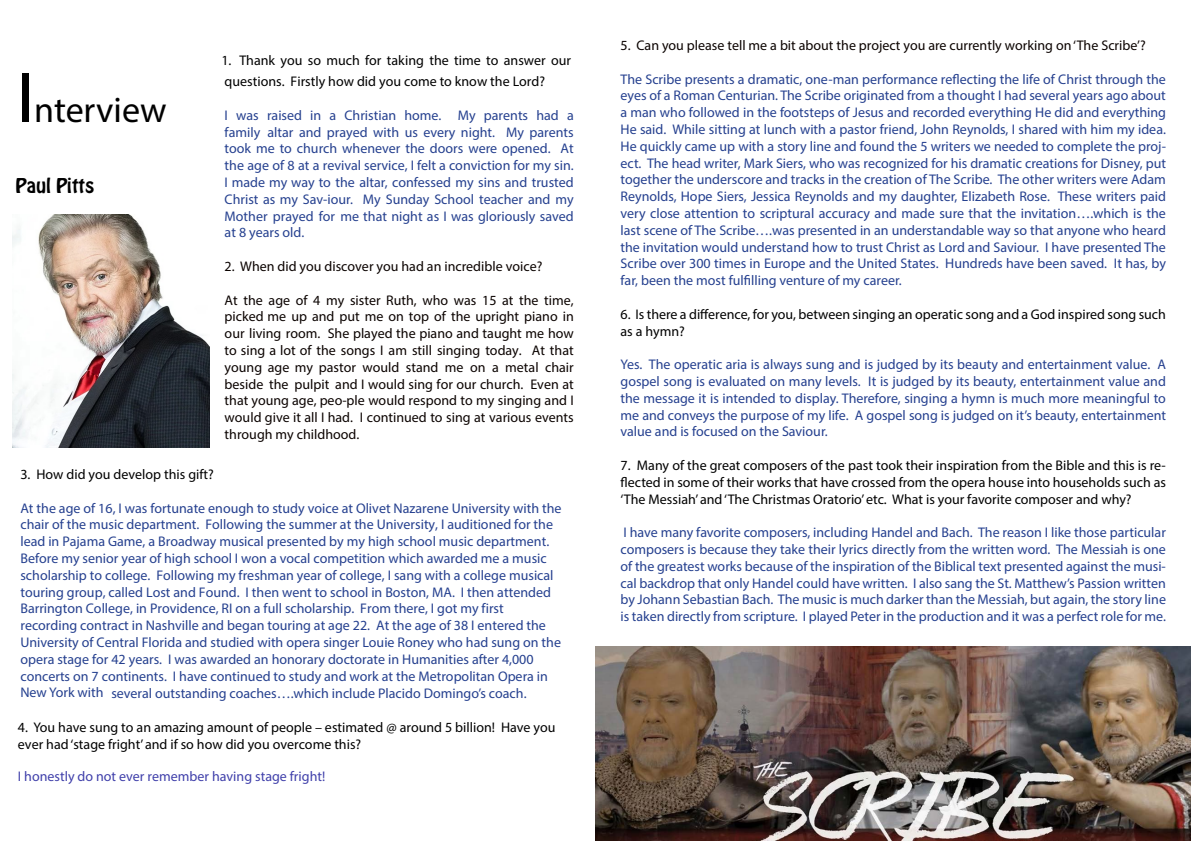
<style>
.page{position:relative;width:1191px;height:842px;background:#fff}
.page>*{position:absolute;margin:0;border:0;box-sizing:border-box;transform-origin:0 0}
.t1{font:36px "Myriad Pro";color:#000}
.t2{font:18px "Hobo Std";color:#000}
.t3{font:14px/16.8px "Myriad Pro";color:#25408f;text-align:justify}
.t4{font:14px/16.8px "Myriad Pro";color:#000}
.t5{font:14px/16.8px "Myriad Pro";color:#0b0300;text-align:justify}
.t6{font:14px "Myriad Pro";color:#4040aa}
.s1{font-size:72px}
</style>
<div class="page">
<img style="left:595px;top:647px;width:596px;height:194px">
<img style="left:13px;top:215px;width:196px;height:232px">
<h1 class="t1" style="left:17px;top:87px;width:151px"><span class="s1">I</span>nterview</h1>
<p class="t2" style="left:16px;top:173px;width:80px">Paul Pitts</p>
<p class="t4" style="left:221px;top:50px;width:351px;line-height:20.8px">1. Thank you so much for taking the time to answer our questions. Firstly how did you come to know the Lord?</p>
<p class="t3" style="left:225px;top:107px;width:351px">I was raised in a Christian home. My parents had a family altar and prayed with us every night. My parents took me to church whenever the doors were opened. At the age of 8 at a revival service, I felt a conviction for my sin.<br>I made my way to the altar, confessed my sins and trusted Christ as my Sav-iour. My Sunday School teacher and my Mother prayed for me that night as I was gloriously saved at 8 years old.</p>
<p class="t5" style="left:225px;top:258px;width:319px">2. When did you discover you had an incredible voice?</p>
<p class="t5" style="left:225px;top:291px;width:351px">At the age of 4 my sister Ruth, who was 15 at the time, picked me up and put me on top of the upright piano in our living room. She played the piano and taught me how to sing a lot of the songs I am still singing today. At that young age my pastor would stand me on a metal chair beside the pulpit and I would sing for our church. Even at that young age, peo-ple would respond to my singing and I would give it all I had. I continued to sing at various events through my childhood.</p>
<p class="t4" style="left:20px;top:466px;width:195px">3. How did you develop this gift?</p>
<p class="t3" style="left:20px;top:499px;width:542px;text-align:left">At the age of 16, I was fortunate enough to study voice at Olivet Nazarene University with the chair of the music department. Following the summer at the University, I auditioned for the lead in Pajama Game, a Broadway musical presented by my high school music department.<br>Before my senior year of high school I won a vocal competition which awarded me a music scholarship to college. Following my freshman year of college, I sang with a college musical touring group, called Lost and Found. I then went to school in Boston, MA. I then attended Barrington College, in Providence, RI on a full scholarship. From there, I got my first recording contract in Nashville and began touring at age 22. At the age of 38 I entered the University of Central Florida and studied with opera singer Louie Roney who had sung on the opera stage for 42 years. I was awarded an honorary doctorate in Humanities after 4,000 concerts on 7 continents. I have continued to study and work at the Metropolitan Opera in New York with several outstanding coaches….which include Placido Domingo’s coach.</p>
<p class="t4" style="left:18px;top:719px;width:539px;line-height:16.2px">4. You have sung to an amazing amount of people – estimated @ around 5 billion! Have you ever had ‘stage fright’ and if so how did you overcome this?</p>
<p class="t6" style="left:18px;top:767px;width:309px">I honestly do not ever remember having stage fright!</p>
<p class="t5" style="left:620px;top:37px;width:527px">5. Can you please tell me a bit about the project you are currently working on ‘The Scribe’?</p>
<p class="t3" style="left:620px;top:70px;width:547px">The Scribe presents a dramatic, one-man performance reflecting the life of Christ through the eyes of a Roman Centurian. The Scribe originated from a thought I had several years ago about a man who followed in the footsteps of Jesus and recorded everything He did and everything He said. While sitting at lunch with a pastor friend, John Reynolds, I shared with him my idea.<br>He quickly came up with a story line and found the 5 writers we needed to complete the proj&shy;ect. The head writer, Mark Siers, who was recognized for his dramatic creations for Disney, put together the underscore and tracks in the creation of The Scribe. The other writers were Adam Reynolds, Hope Siers, Jessica Reynolds and my daughter, Elizabeth Rose. These writers paid very close attention to scriptural accuracy and made sure that the invitation….which is the last scene of The Scribe….was presented in an understandable way so that anyone who heard the invitation would understand how to trust Christ as Lord and Saviour. I have presented The Scribe over 300 times in Europe and the United States. Hundreds have been saved. It has, by far, been the most fulfilling venture of my career.</p>
<p class="t4" style="left:620px;top:305px;width:547px">6. Is there a difference, for you, between singing an operatic song and a God inspired song such as a hymn?</p>
<p class="t3" style="left:620px;top:356px;width:547px">Yes. The operatic aria is always sung and is judged by its beauty and entertainment value. A gospel song is evaluated on many levels. It is judged by its beauty, entertainment value and the message it is intended to display. Therefore, singing a hymn is much more meaningful to me and conveys the purpose of my life. A gospel song is judged on it’s beauty, entertainment value and is focused on the Saviour.</p>
<p class="t4" style="left:620px;top:457px;width:547px;text-align:justify">7. Many of the great composers of the past took their inspiration from the Bible and this is re&shy;flected in some of their works that have crossed from the opera house into households such as ‘The Messiah’ and ‘The Christmas Oratorio’ etc. What is your favorite composer and why?</p>
<p class="t3" style="left:620px;top:524px;width:547px">I have many favorite composers, including Handel and Bach. The reason I like those particular composers is because they take their lyrics directly from the written word. The Messiah is one of the greatest works because of the inspiration of the Biblical text presented against the musi&shy;cal backdrop that only Handel could have written. I also sang the St. Matthew’s Passion written by Johann Sebastian Bach. The music is much darker than the Messiah, but again, the story line is taken directly from scripture. I played Peter in the production and it was a perfect role for me.</p>
</div>
